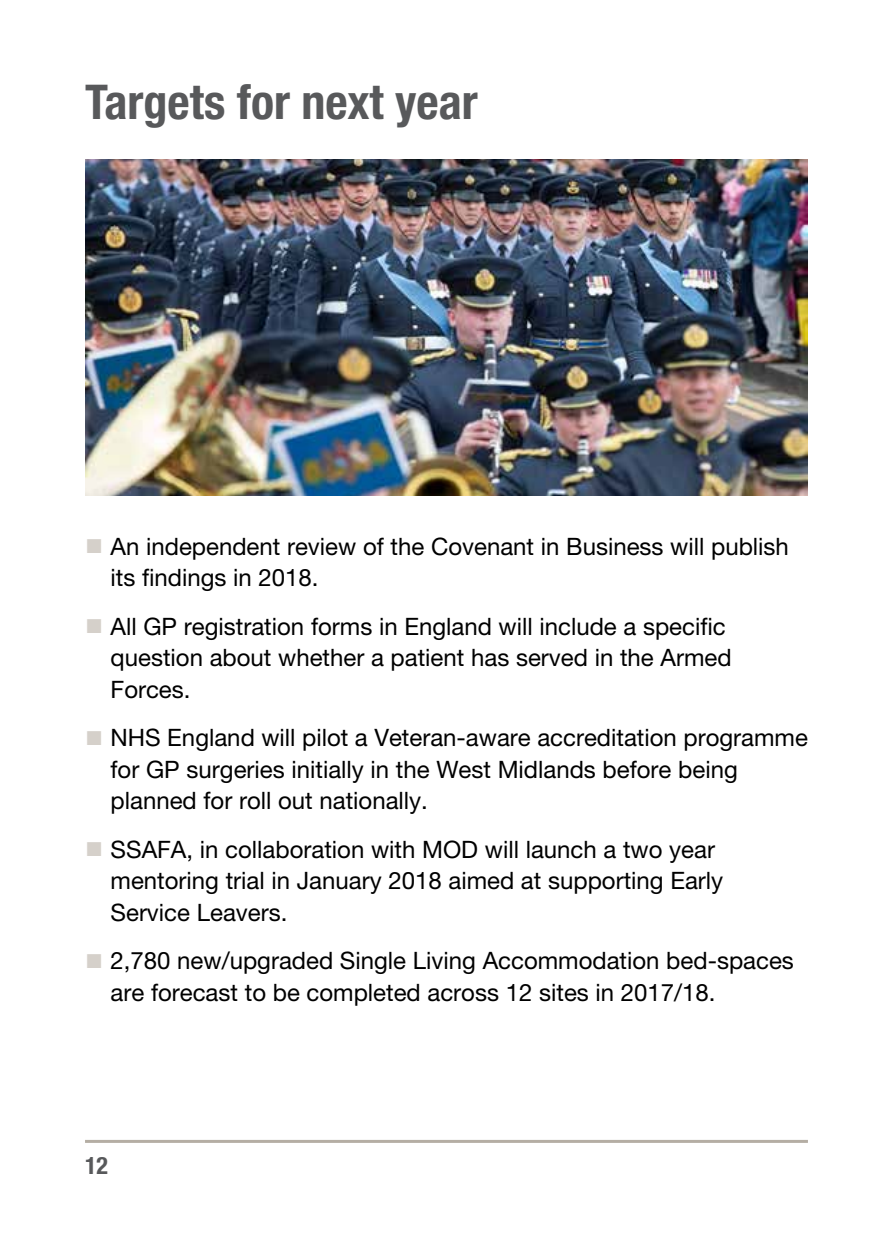
<style>
.page{position:relative;width:893px;height:1259px;background:#fff}
.page>*{position:absolute;margin:0;border:0;box-sizing:border-box;transform-origin:0 0}
.Heading_1{font:700 condensed 48px "Helvetica Neue LT Pro";color:#58595b}
.t1{font:24px/31.5px "Helvetica Neue LT Pro";color:#000}
.t2{font:700 condensed 24px "Helvetica Neue LT Pro";color:#58595b}
.s1{font-family:"Arial";font-size:30px;color:#d5d0ca}
</style>
<div class="page">
<hr style="left:85px;top:1140px;width:723px;height:3px;background:#b5aea4">
<img style="left:85px;top:159px;width:723px;height:337px">
<p class="Heading_1" style="left:85px;top:73px;width:394px">Targets for next year</p>
<p class="t1" style="left:111px;top:530px;width:680px;text-indent:-26px"><span class="s1">■</span> An independent review of the Covenant in Business will publish its findings in 2018.</p>
<p class="t1" style="left:111px;top:610px;width:623px;text-indent:-26px"><span class="s1">■</span> All GP registration forms in England will include a specific question about whether a patient has served in the Armed<br>Forces.</p>
<p class="t1" style="left:111px;top:721px;width:699px;text-indent:-26px"><span class="s1">■</span> NHS England will pilot a Veteran-aware accreditation programme for GP surgeries initially in the West Midlands before being planned for roll out nationally.</p>
<p class="t1" style="left:111px;top:833px;width:614px;text-indent:-26px"><span class="s1">■</span> SSAFA, in collaboration with MOD will launch a two year mentoring trial in January 2018 aimed at supporting Early<br>Service Leavers.</p>
<p class="t1" style="left:111px;top:944px;width:685px;text-indent:-26px"><span class="s1">■</span> 2,780 new/upgraded Single Living Accommodation bed-spaces are forecast to be completed across 12 sites in 2017/18.</p>
<p class="t2" style="left:85px;top:1150px;width:25px">12</p>
</div>
